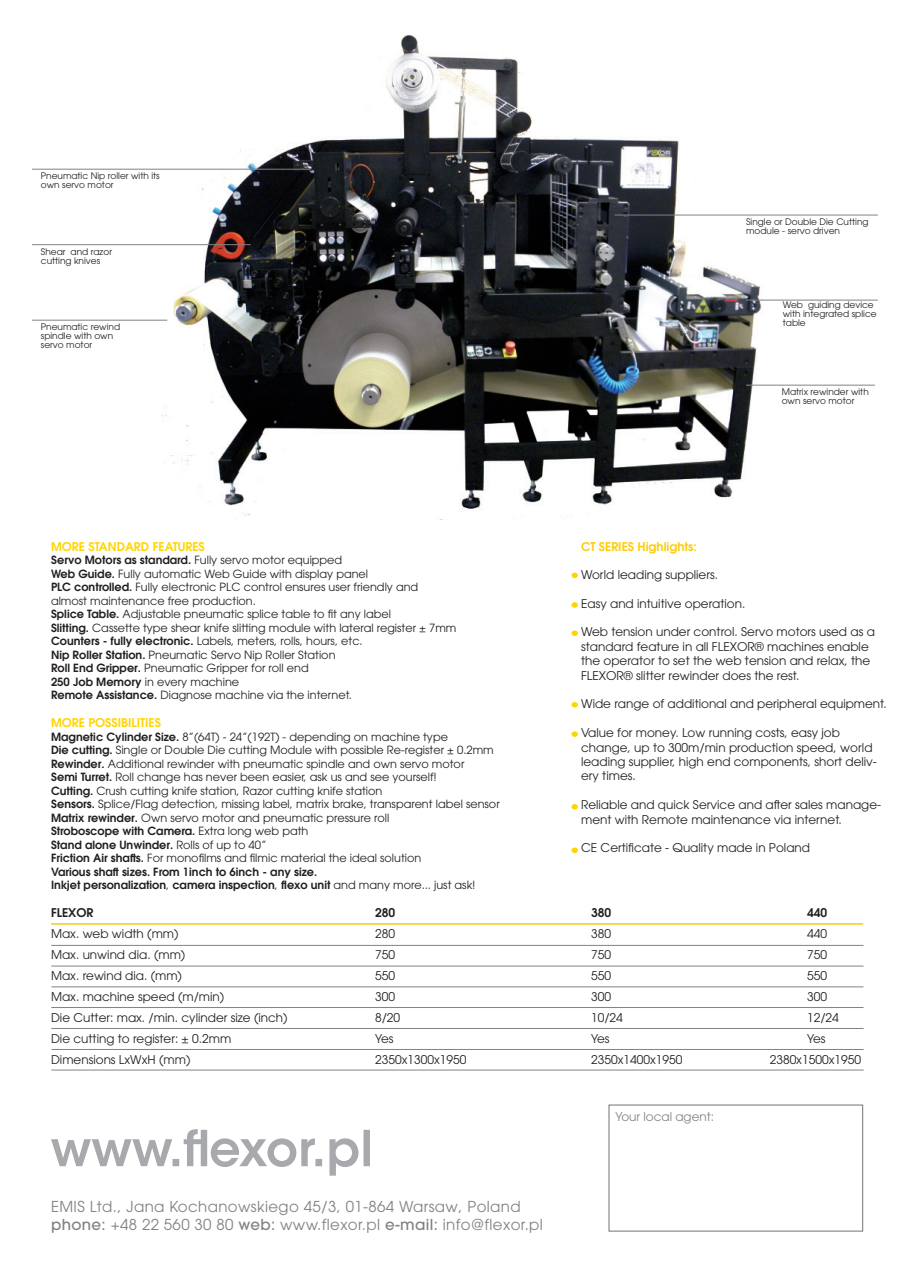
<style>
.page{position:relative;width:910px;height:1280px;background:#fff}
.page>*{position:absolute;margin:0;border:0;box-sizing:border-box;transform-origin:0 0}
.t1{font:15px "ITC Avant Garde Std";letter-spacing:.025em;color:#808285}
.t2{font:12px/14.4px "ITC Avant Garde Std";color:#231f20}
.t3{font:600 12px "ITC Avant Garde Std";color:#fed503}
.t4{font:600 12px "ITC Avant Garde Std";color:#fccd0a}
.t5{font:12px "ITC Avant Garde Std";color:#808285}
.t6{font:600 12px "ITC Avant Garde Std";color:#231f20}
.t7{font:11.25px "ITC Avant Garde Std";color:#231f20}
.t8{font:600 11.25px "ITC Avant Garde Std";color:#231f20}
.t9{font:9px/9px "ITC Avant Garde Std";color:#231f20}
.s1{font-weight:600}
.s2{font-weight:400}
.s3{font-weight:500}
</style>
<div class="page">
<div style="left:608px;top:1104px;width:255px;height:128px;background:#fff;border:1px solid #808285"></div>
<hr style="left:51px;top:923px;width:812px;height:2px;background:#fccd0a">
<hr style="left:51px;top:945px;width:812px;height:1px;background:#808285">
<hr style="left:51px;top:966px;width:812px;height:1px;background:#808285">
<hr style="left:51px;top:986px;width:812px;height:1px;background:#808285">
<hr style="left:51px;top:1007px;width:812px;height:1px;background:#808285">
<hr style="left:51px;top:1028px;width:813px;height:1px;background:#808285">
<svg style="left:51px;top:1129px;width:319px;height:47px"></svg>
<hr style="left:51px;top:1049px;width:813px;height:1px;background:#808285">
<img style="left:162px;top:35px;width:605px;height:485px">
<hr style="left:32px;top:320px;width:135px;height:1px;background:#808285">
<hr style="left:32px;top:244px;width:219px;height:1px;background:#808285">
<hr style="left:32px;top:169px;width:278px;height:1px;background:#808285">
<hr style="left:615px;top:215px;width:263px;height:1px;background:#808285">
<hr style="left:746px;top:300px;width:132px;height:1px;background:#808285">
<hr style="left:746px;top:385px;width:129px;height:1px;background:#808285">
<svg style="left:571px;top:573px;width:7px;height:5px"></svg>
<div style="left:571px;top:602px;width:7px;height:6px;background:#fed503;border-radius:50%"></div>
<div style="left:571px;top:630px;width:7px;height:6px;background:#fed503;border-radius:50%"></div>
<svg style="left:571px;top:702px;width:7px;height:5px"></svg>
<svg style="left:571px;top:731px;width:7px;height:6px"></svg>
<svg style="left:571px;top:804px;width:7px;height:5px"></svg>
<div style="left:571px;top:847px;width:7px;height:6px;background:#fed503;border-radius:50%"></div>
<hr style="left:51px;top:1070px;width:813px;height:1px;background:#808285">
<p class="t9" style="left:41px;top:171px;width:120px">Pneumatic Nip roller with its own servo motor</p>
<p class="t9" style="left:41px;top:247px;width:73px">Shear and razor cutting knives</p>
<p class="t9" style="left:41px;top:322px;width:81px">Pneumatic rewind spindle with own servo motor</p>
<p class="t9" style="left:746px;top:217px;width:124px">Single or Double Die Cutting module - servo driven</p>
<p class="t9" style="left:783px;top:300px;width:95px">Web guiding device with integrated splice table</p>
<p class="t9" style="left:782px;top:387px;width:89px">Matrix rewinder with own servo motor</p>
<p class="t3" style="left:51px;top:539px;width:155px">MORE STANDARD FEATURES</p>
<p class="t7" style="left:51px;top:553px;width:293px"><span class="s1">Servo Motors as standard.</span> Fully servo motor equipped</p>
<p class="t7" style="left:51px;top:567px;width:319px"><span class="s1">Web Guide.</span> Fully automatic Web Guide with display panel</p>
<p class="t7" style="left:51px;top:580px;width:369px"><span class="s1">PLC controlled.</span> Fully electronic PLC control ensures user friendly and</p>
<p class="t7" style="left:51px;top:594px;width:206px">almost maintenance free production.</p>
<p class="t7" style="left:51px;top:607px;width:341px"><span class="s1">Splice Table.</span> Adjustable pneumatic splice table to fit any label</p>
<p class="t7" style="left:51px;top:621px;width:407px"><span class="s1">Slitting.</span> Cassette type shear knife slitting module with lateral register ± 7mm</p>
<p class="t7" style="left:51px;top:634px;width:313px"><span class="s1">Counters - fully electronic.</span> Labels, meters, rolls, hours, etc.</p>
<p class="t7" style="left:51px;top:648px;width:286px"><span class="s1">Nip Roller Station.</span> Pneumatic Servo Nip Roller Station</p>
<p class="t7" style="left:51px;top:661px;width:259px"><span class="s1">Roll End Gripper.</span> Pneumatic Gripper for roll end</p>
<p class="t7" style="left:51px;top:675px;width:190px"><span class="s1">250 Job Memory</span> in every machine</p>
<p class="t7" style="left:51px;top:688px;width:302px"><span class="s1">Remote Assistance.</span> Diagnose machine via the internet.</p>
<p class="t3" style="left:51px;top:715px;width:111px">MORE POSSIBILITIES</p>
<p class="t7" style="left:51px;top:730px;width:398px"><span class="s1">Magnetic Cylinder Size.</span> 8”(64T) - 24”(192T) - depending on machine type</p>
<p class="t7" style="left:51px;top:743px;width:444px"><span class="s1">Die cutting.</span> Single or Double Die cutting Module with possible Re-register ± 0.2mm</p>
<p class="t7" style="left:51px;top:757px;width:415px"><span class="s1">Rewinder.</span> Additional rewinder with pneumatic spindle and own servo motor</p>
<p class="t7" style="left:51px;top:770px;width:387px"><span class="s1">Semi Turret.</span> Roll change has never been easier, ask us and see yourself!</p>
<p class="t7" style="left:51px;top:784px;width:333px"><span class="s1">Cutting.</span> Crush cutting knife station, Razor cutting knife station</p>
<p class="t7" style="left:51px;top:797px;width:450px"><span class="s1">Sensors.</span> Splice/Flag detection, missing label, matrix brake, transparent label sensor</p>
<p class="t7" style="left:51px;top:811px;width:340px"><span class="s1">Matrix rewinder.</span> Own servo motor and pneumatic pressure roll</p>
<p class="t8" style="left:51px;top:824px;width:259px">Stroboscope with Camera. <span class="s2">Extra long web path</span></p>
<p class="t8" style="left:51px;top:837px;width:217px">Stand alone Unwinder. <span class="s2">Rolls of up to 40”</span></p>
<p class="t7" style="left:51px;top:851px;width:372px"><span class="s1">Friction Air shafts.</span> For monofilms and filmic material the ideal solution</p>
<p class="t8" style="left:51px;top:864px;width:268px">Various shaft sizes. From 1inch to 6inch - any size.</p>
<p class="t8" style="left:51px;top:878px;width:426px">Inkjet personalization<span class="s2">,</span> camera inspection<span class="s2">,</span> flexo unit <span class="s2">and many more... just ask!</span></p>
<p class="t6" style="left:51px;top:904px;width:44px">FLEXOR</p>
<p class="t6" style="left:375px;top:904px;width:22px">280</p>
<p class="t6" style="left:591px;top:904px;width:22px">380</p>
<p class="t6" style="left:807px;top:904px;width:22px">440</p>
<p class="t2" style="left:51px;top:926px;width:129px">Max. web width (mm)</p>
<p class="t2" style="left:375px;top:926px;width:21px">280</p>
<p class="t2" style="left:591px;top:926px;width:21px">380</p>
<p class="t2" style="left:807px;top:926px;width:21px">440</p>
<p class="t2" style="left:51px;top:947px;width:136px">Max. unwind dia. (mm)</p>
<p class="t2" style="left:375px;top:947px;width:21px">750</p>
<p class="t2" style="left:591px;top:947px;width:21px">750</p>
<p class="t2" style="left:807px;top:947px;width:21px">750</p>
<p class="t2" style="left:51px;top:968px;width:133px">Max. rewind dia. (mm)</p>
<p class="t2" style="left:375px;top:968px;width:21px">550</p>
<p class="t2" style="left:591px;top:968px;width:21px">550</p>
<p class="t2" style="left:807px;top:968px;width:21px">550</p>
<p class="t2" style="left:51px;top:989px;width:175px">Max. machine speed (m/min)</p>
<p class="t2" style="left:375px;top:989px;width:21px">300</p>
<p class="t2" style="left:591px;top:989px;width:21px">300</p>
<p class="t2" style="left:807px;top:989px;width:21px">300</p>
<p class="t2" style="left:51px;top:1010px;width:238px">Die Cutter: max. /min. cylinder size (inch)</p>
<p class="t2" style="left:375px;top:1010px;width:27px">8/20</p>
<p class="t2" style="left:591px;top:1010px;width:33px">10/24</p>
<p class="t2" style="left:807px;top:1010px;width:33px">12/24</p>
<p class="t2" style="left:51px;top:1031px;width:182px">Die cutting to register: ± 0.2mm</p>
<p class="t2" style="left:375px;top:1031px;width:20px">Yes</p>
<p class="t2" style="left:591px;top:1031px;width:20px">Yes</p>
<p class="t2" style="left:807px;top:1031px;width:20px">Yes</p>
<p class="t2" style="left:51px;top:1052px;width:141px">Dimensions LxWxH (mm)</p>
<p class="t2" style="left:375px;top:1052px;width:93px">2350x1300x1950</p>
<p class="t2" style="left:591px;top:1052px;width:93px">2350x1400x1950</p>
<p class="t2" style="left:770px;top:1052px;width:93px">2380x1500x1950</p>
<p class="t4" style="left:581px;top:539px;width:117px">CT SERIES Highlights:</p>
<p class="t2" style="left:581px;top:567px;width:138px">World leading suppliers.</p>
<p class="t2" style="left:581px;top:596px;width:166px">Easy and intuitive operation.</p>
<p class="t2" style="left:581px;top:625px;width:295px">Web tension under control. Servo motors used as a standard feature in all FLEXOR® machines enable the operator to set the web tension and relax, the FLEXOR® slitter rewinder does the rest.</p>
<p class="t2" style="left:581px;top:697px;width:307px">Wide range of additional and peripheral equipment.</p>
<p class="t2" style="left:581px;top:725px;width:297px">Value for money. Low running costs, easy job change, up to 300m/min production speed, world leading supplier, high end components, short deliv&shy;ery times.</p>
<p class="t2" style="left:581px;top:797px;width:301px">Reliable and quick Service and after sales manage&shy;ment with Remote maintenance via internet.</p>
<p class="t2" style="left:581px;top:841px;width:230px">CE Certificate - Quality made in Poland</p>
<p class="t1" style="left:51px;top:1197px;width:471px">EMIS Ltd., Jana Kochanowskiego 45/3, 01-864 Warsaw, Poland</p>
<p class="t1" style="left:51px;top:1215px;width:493px"><span class="s3">phone:</span> +48 22 560 30 80 <span class="s3">web:</span> www.flexor.pl <span class="s3">e-mail:</span> info@flexor.pl</p>
<p class="t5" style="left:615px;top:1109px;width:100px">Your local agent:</p>
</div>
